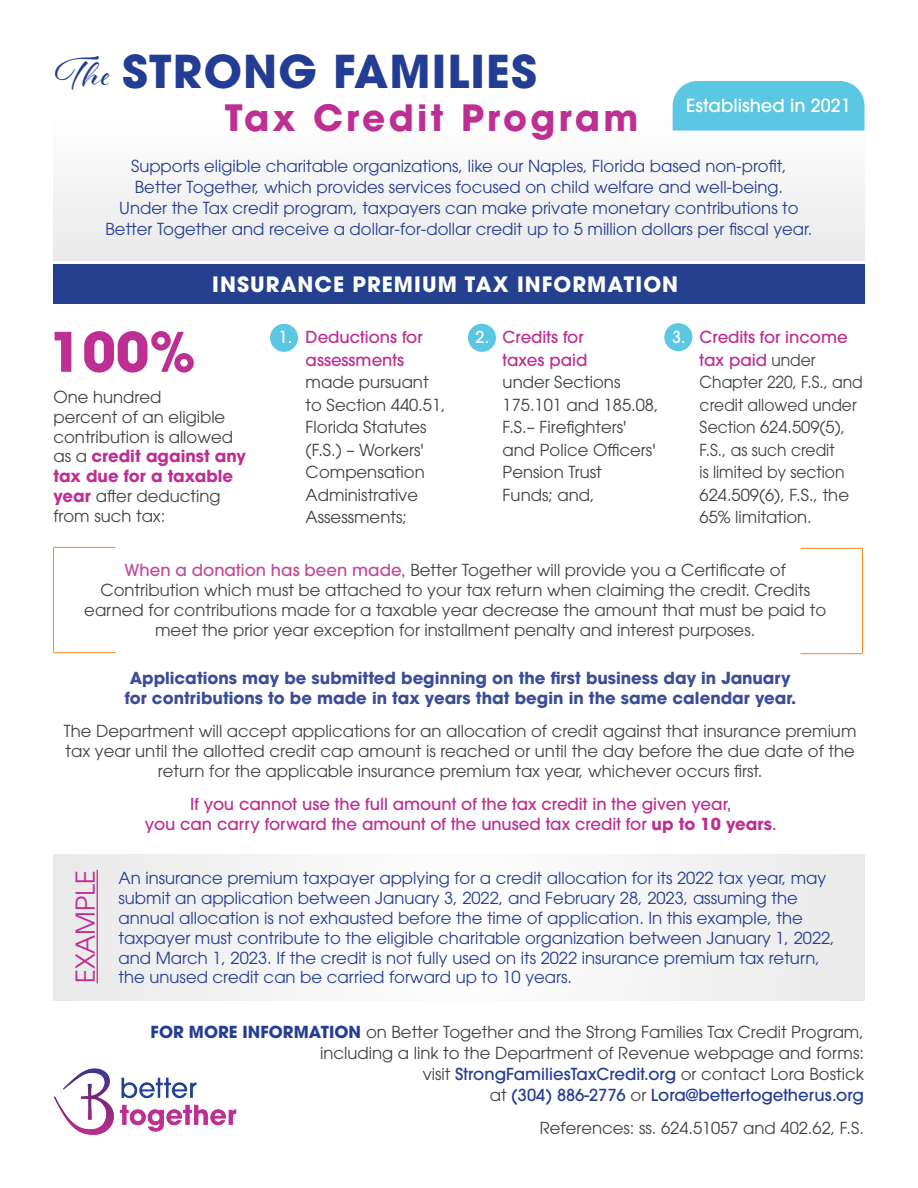
<style>
.page{position:relative;width:918px;height:1188px;background:#fff}
.page>*{position:absolute;margin:0;border:0;box-sizing:border-box;transform-origin:0 0}
.t1{font:700 54px "ITC Avant Garde Pro";color:#bd2f92}
.t2{font:700 45px "ITC Avant Garde Pro";letter-spacing:.025em;color:#243d94}
.t3{font:45px "Al Fresco";color:#243d94}
.t4{font:700 36px "ITC Avant Garde Pro";letter-spacing:.09em;color:#bd2f92}
.t5{font:25.8px "ITC Avant Garde Pro";color:#bd2f92}
.t6{font:700 21px "ITC Avant Garde Pro";letter-spacing:.05em;color:#fff}
.t7{font:500 18px "ITC Avant Garde Pro";color:#fff}
.t8{font:16.5px/22.5px "ITC Avant Garde Pro";color:#414142}
.t9{font:16.5px/19.8px "ITC Avant Garde Pro";color:#243d94;text-align:center}
.t10{font:16.5px/22.5px "ITC Avant Garde Pro";color:#414142;scale:.94 1}
.t11{font:700 16.5px/19.8px "ITC Avant Garde Pro";color:#3b4d97;text-align:center}
.t12{font:500 16.5px/19.8px "ITC Avant Garde Pro";color:#bd2f92;text-align:center}
.s1{font-weight:700;color:#bd2f92}
.s2{font-weight:500;color:#fff}
.s3{font-weight:500;color:#bd2f92}
.s4{font-weight:500;color:#c2499b}
.s5{font-weight:700}
.s6{font-weight:700;color:#243d94}
.s7{font-weight:500;color:#243d94}
</style>
<div class="page">
<div style="left:53px;top:114px;width:812px;height:146px;background:#f4f4f4"></div>
<div style="left:673px;top:81px;width:192px;height:50px;background:#5cc7e2"></div>
<div style="left:53px;top:855px;width:812px;height:146px;background:#f4f4f4"></div>
<div style="left:468px;top:324px;width:28px;height:28px;background:#5cc7e2;border-radius:50%"></div>
<div style="left:664px;top:323px;width:28px;height:28px;background:#5cc7e2;border-radius:50%"></div>
<div style="left:270px;top:324px;width:28px;height:28px;background:#5cc7e2;border-radius:50%"></div>
<div style="left:53px;top:264px;width:812px;height:40px;background:#25408f"></div>
<hr style="left:97px;top:870px;width:1px;height:113px;background:#bd2f92">
<img style="left:53px;top:1068px;width:184px;height:67px">
<hr style="left:53px;top:547px;width:62px;height:1px;background:#f6881f">
<hr style="left:53px;top:548px;width:1px;height:104px;background:#f6881f">
<hr style="left:54px;top:652px;width:62px;height:1px;background:#f6881f">
<hr style="left:801px;top:548px;width:62px;height:1px;background:#f6881f">
<hr style="left:862px;top:549px;width:1px;height:104px;background:#f6881f">
<hr style="left:800px;top:653px;width:62px;height:1px;background:#f6881f">
<p class="t3" style="left:55px;top:43px;width:56px">The</p>
<p class="t2" style="left:122px;top:41px;width:416px">STRONG FAMILIES</p>
<p class="t4" style="left:225px;top:93px;width:415px">Tax Credit Program</p>
<p class="t7" style="left:686px;top:94px;width:166px">Established in 2021</p>
<p class="t9" style="left:105px;top:155px;width:709px;line-height:21px">Supports eligible charitable organizations, like our Naples, Florida based non-profit,<br>Better Together, which provides services focused on child welfare and well-being.<br>Under the Tax credit program, taxpayers can make private monetary contributions to Better Together and receive a dollar-for-dollar credit up to 5 million dollars per fiscal year.</p>
<p class="t6" style="left:212px;top:271px;width:467px">INSURANCE PREMIUM TAX INFORMATION</p>
<p class="t1" style="left:49px;top:316px;width:148px">100%</p>
<p class="t8" style="left:53px;top:387px;width:194px;line-height:19.8px">One hundred<br>percent of an eligible contribution is allowed as a <span class="s1">credit against any tax due for a taxable year</span> after deducting from such tax:</p>
<p class="t8" style="left:306px;top:326px;width:142px;text-indent:-27px"><span class="s2">1.</span> <span class="s3">Deductions for assessments </span>made pursuant to Section 440.51,<br>Florida Statutes (F.S.) – Workers'<br>Compensation<br>Administrative<br>Assessments;</p>
<p class="t8" style="left:503px;top:326px;width:158px;text-indent:-27px"><span class="s2">2.</span> <span class="s3">Credits for<br>taxes paid<br></span>under Sections<br>175.101 and 185.08,<br>F.S.– Firefighters' and Police Officers'<br>Pension Trust<br>Funds; and,</p>
<p class="t10" style="left:700px;top:326px;width:175px;text-indent:-27px"><span class="s2">3.</span> <span class="s3">Credits for income tax paid</span> under<br>Chapter 220, F.S., and credit allowed under<br>Section 624.509(5),<br>F.S., as such credit<br>is limited by section<br>624.509(6), F.S., the<br>65% limitation.</p>
<p class="t8" style="left:84px;top:560px;width:743px;line-height:19.8px;text-align:center"><span class="s4">When a donation has been made,</span> Better Together will provide you a Certificate of Contribution which must be attached to your tax return when claiming the credit. Credits earned for contributions made for a taxable year decrease the amount that must be paid to meet the prior year exception for installment penalty and interest purposes.</p>
<p class="t11" style="left:125px;top:668px;width:673px">Applications may be submitted beginning on the first business day in January for contributions to be made in tax years that begin in the same calendar year.</p>
<p class="t8" style="left:64px;top:721px;width:794px;line-height:19.8px;text-align:center">The Department will accept applications for an allocation of credit against that insurance premium tax year until the allotted credit cap amount is reached or until the day before the due date of the return for the applicable insurance premium tax year, whichever occurs first.</p>
<p class="t12" style="left:145px;top:794px;width:633px">If you cannot use the full amount of the tax credit in the given year,<br>you can carry forward the amount of the unused tax credit for <span class="s5">up to 10 years</span>.</p>
<p class="t5" style="left:69px;top:983px;width:115px;rotate:-90deg">EXAMPLE</p>
<p class="t9" style="left:119px;top:868px;width:718px;text-align:left">An insurance premium taxpayer applying for a credit allocation for its 2022 tax year, may submit an application between January 3, 2022, and February 28, 2023, assuming the annual allocation is not exhausted before the time of application. In this example, the taxpayer must contribute to the eligible charitable organization between January 1, 2022, and March 1, 2023. If the credit is not fully used on its 2022 insurance premium tax return, the unused credit can be carried forward up to 10 years.</p>
<p class="t8" style="left:151px;top:1021px;width:715px;line-height:21px;text-align:right"><span class="s6">FOR MORE INFORMATION</span> on Better Together and the Strong Families Tax Credit Program, including a link to the Department of Revenue webpage and forms:<br>visit <span class="s7">StrongFamiliesTaxCredit.org</span> or contact Lora Bostick<br>at <span class="s7">(304) 886-2776</span> or <span class="s7">Lora@bettertogetherus.org</span></p>
<p class="t8" style="left:540px;top:1117px;width:326px">References: ss. 624.51057 and 402.62, F.S.</p>
</div>
